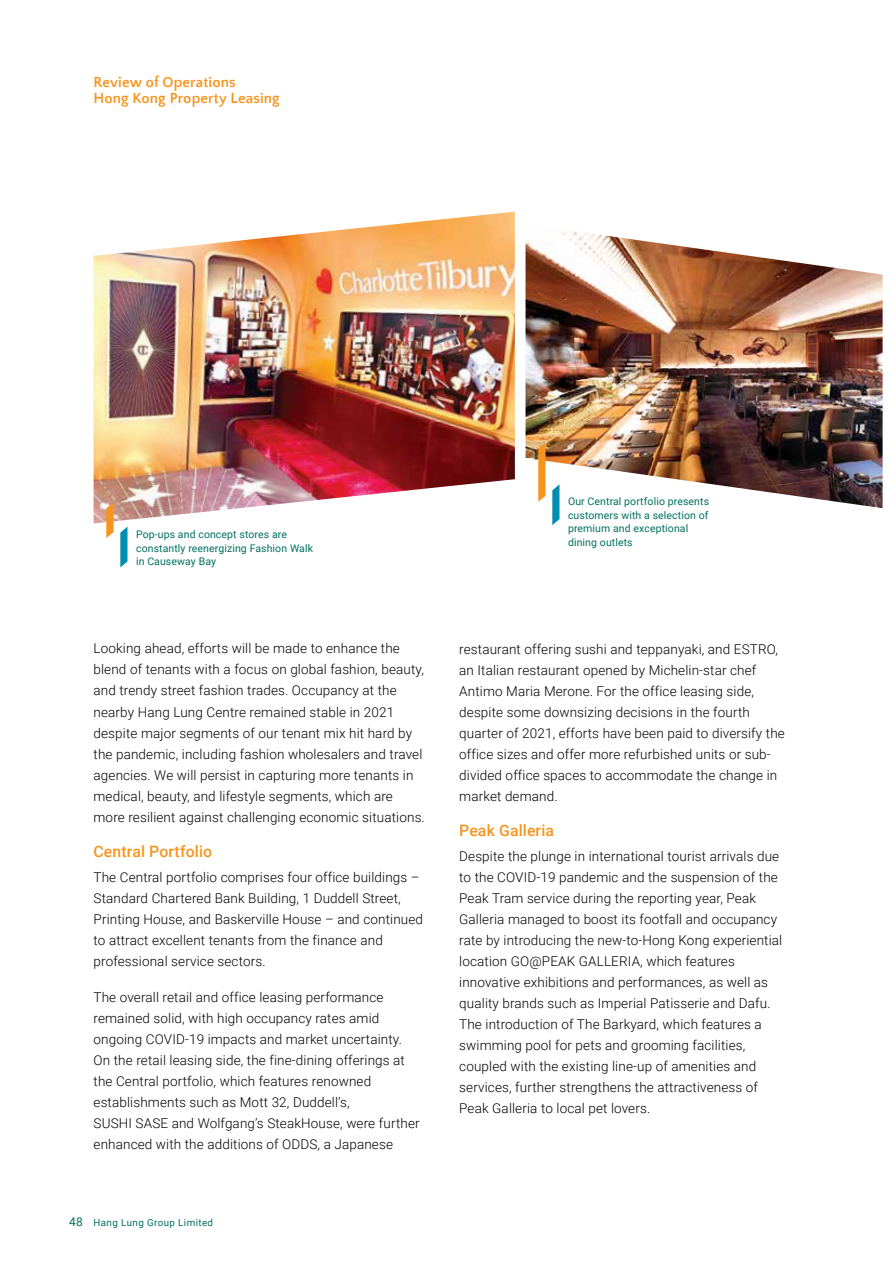
<style>
.page{position:relative;width:893px;height:1263px;background:#fff}
.page>*{position:absolute;margin:0;border:0;box-sizing:border-box;transform-origin:0 0}
.t1{font:500 15.75px "Roboto";letter-spacing:.01em;color:#f7941d}
.t2{font:700 15px/16.5px "Quattrocento Sans";letter-spacing:.01em;color:#f7941d}
.t3{font:300 13.5px/21px "Roboto";letter-spacing:.01em;color:#000}
.t4{font:10.5px/13.5px "Roboto";letter-spacing:.01em;color:#007061}
.t5{font:9.75px "Roboto";letter-spacing:.04em;color:#007061}
.s1{font-size:12px}
</style>
<div class="page">
<img style="left:94px;top:212px;width:421px;height:311px">
<img style="left:525px;top:229px;width:358px;height:279px">
<svg style="left:106px;top:502px;width:8px;height:36px"></svg>
<svg style="left:120px;top:527px;width:7px;height:40px"></svg>
<svg style="left:538px;top:443px;width:8px;height:59px"></svg>
<svg style="left:552px;top:484px;width:7px;height:41px"></svg>
<p class="t2" style="left:94px;top:74px;width:188px">Review of Operations<br>Hong Kong Property Leasing</p>
<p class="t4" style="left:136px;top:527px;width:178px">Pop-ups and concept stores are constantly reenergizing Fashion Walk in Causeway Bay</p>
<p class="t3" style="left:94px;top:638px;width:333px">Looking ahead, efforts will be made to enhance the blend of tenants with a focus on global fashion, beauty, and trendy street fashion trades. Occupancy at the nearby Hang Lung Centre remained stable in 2021 despite major segments of our tenant mix hit hard by the pandemic, including fashion wholesalers and travel agencies. We will persist in capturing more tenants in medical, beauty, and lifestyle segments, which are more resilient against challenging economic situations.</p>
<p class="t1" style="left:94px;top:840px;width:120px">Central Portfolio</p>
<p class="t3" style="left:94px;top:866px;width:331px">The Central portfolio comprises four office buildings – Standard Chartered Bank Building, 1 Duddell Street, Printing House, and Baskerville House – and continued to attract excellent tenants from the finance and professional service sectors.</p>
<p class="t3" style="left:94px;top:986px;width:328px">The overall retail and office leasing performance remained solid, with high occupancy rates amid ongoing COVID-19 impacts and market uncertainty.<br>On the retail leasing side, the fine-dining offerings at the Central portfolio, which features renowned establishments such as Mott 32, Duddell’s,<br>SUSHI SASE and Wolfgang’s SteakHouse, were further enhanced with the additions of ODDS, a Japanese</p>
<p class="t5" style="left:69px;top:1216px;width:145px"><span class="s1">48</span> Hang Lung Group Limited</p>
<p class="t4" style="left:568px;top:494px;width:143px">Our Central portfolio presents customers with a selection of premium and exceptional dining outlets</p>
<p class="t3" style="left:459px;top:638px;width:327px">restaurant offering sushi and teppanyaki, and ESTRO, an Italian restaurant opened by Michelin-star chef Antimo Maria Merone. For the office leasing side, despite some downsizing decisions in the fourth quarter of 2021, efforts have been paid to diversify the office sizes and offer more refurbished units or sub&shy;divided office spaces to accommodate the change in market demand.</p>
<p class="t1" style="left:459px;top:819px;width:96px">Peak Galleria</p>
<p class="t3" style="left:459px;top:845px;width:325px">Despite the plunge in international tourist arrivals due to the COVID-19 pandemic and the suspension of the Peak Tram service during the reporting year, Peak Galleria managed to boost its footfall and occupancy rate by introducing the new-to-Hong Kong experiential location GO@PEAK GALLERIA, which features innovative exhibitions and performances, as well as quality brands such as Imperial Patisserie and Dafu.<br>The introduction of The Barkyard, which features a swimming pool for pets and grooming facilities, coupled with the existing line-up of amenities and services, further strengthens the attractiveness of Peak Galleria to local pet lovers.</p>
</div>
